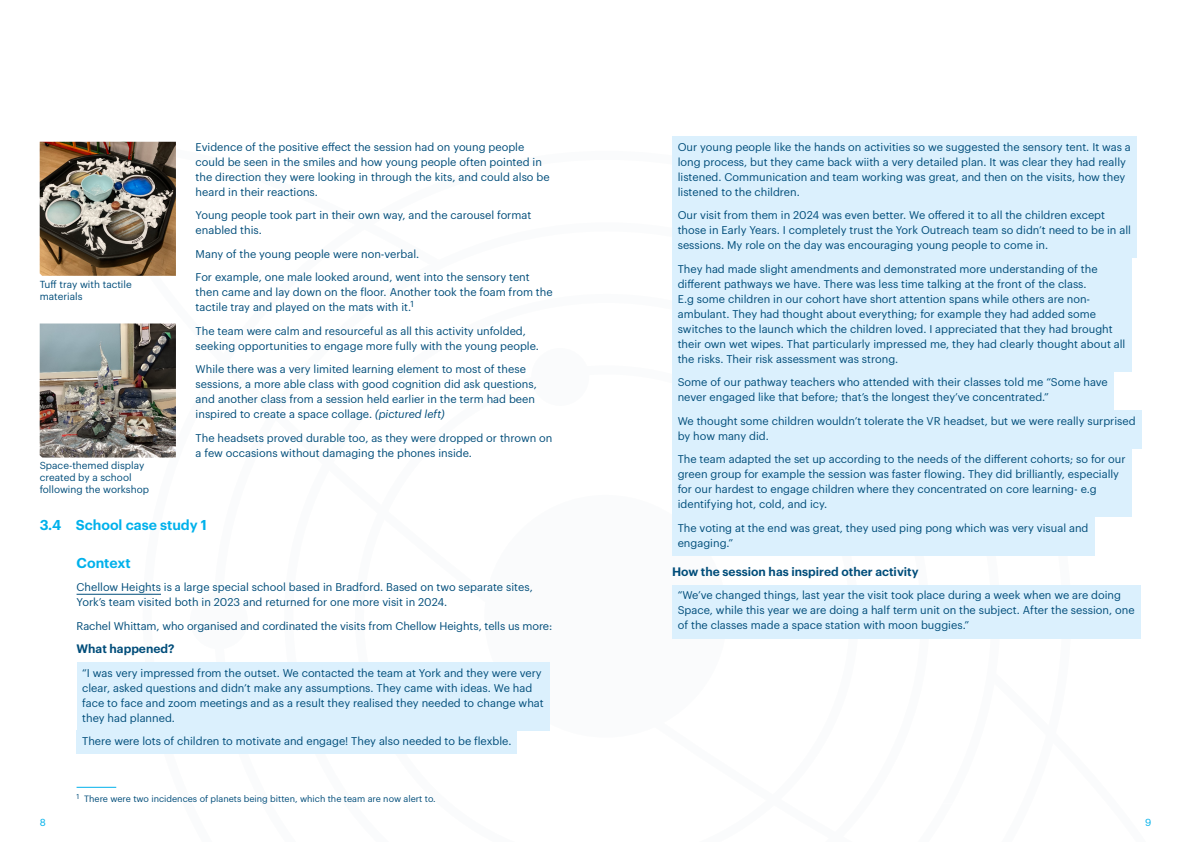
<style>
.page{position:relative;width:1191px;height:842px;background:#fff}
.page>*{position:absolute;margin:0;border:0;box-sizing:border-box;transform-origin:0 0}
.sub_number_title{font:600 14px "Graphik";color:#00b1eb}
.sub_title{font:600 14px "Graphik";color:#00b1eb}
.sub_sub_title{font:600 12px "Graphik";color:#004d7a}
.Text{font:600 12px "Graphik";color:#004d7a}
.Responses{font:11px/15px "Graphik";color:#004d7a}
.Text_with_pics{font:11px/15px "Graphik";color:#004d7a}
.Text-2{font:11px/15px "Graphik";color:#004d7a}
.Text_with_pics-2{font:10px/12px "Graphik";color:#004d7a}
.Text-3{font:10px "Graphik";color:#00b1eb}
.footnote{font:9px "Graphik";color:#004d7a}
.s1{font-style:italic}
</style>
<div class="page">
<div style="left:672px;top:136px;width:464px;height:69px;background:#dbf0fd"></div>
<div style="left:672px;top:205px;width:464px;height:53px;background:#dbf0fd"></div>
<div style="left:672px;top:258px;width:459px;height:114px;background:#dbf0fd"></div>
<div style="left:672px;top:372px;width:441px;height:38px;background:#dbf0fd"></div>
<div style="left:672px;top:410px;width:469px;height:39px;background:#dbf0fd"></div>
<div style="left:672px;top:449px;width:459px;height:68px;background:#dbf0fd"></div>
<div style="left:672px;top:517px;width:422px;height:39px;background:#dbf0fd"></div>
<div style="left:672px;top:585px;width:468px;height:53px;background:#dbf0fd"></div>
<hr style="left:77px;top:594px;width:84px;height:1px;background:#004d7a">
<div style="left:77px;top:662px;width:472px;height:69px;background:#dbf0fd"></div>
<div style="left:77px;top:731px;width:440px;height:23px;background:#dbf0fd"></div>
<hr style="left:77px;top:787px;width:39px;height:1px;background:#00b1eb">
<img style="left:40px;top:323px;width:136px;height:135px">
<img style="left:40px;top:142px;width:136px;height:134px">
<p class="Text_with_pics-2" style="left:40px;top:278px;width:94px">Tuff tray with tactile materials</p>
<p class="Text_with_pics-2" style="left:40px;top:459px;width:111px">Space-themed display created by a school following the workshop</p>
<p class="Text_with_pics" style="left:196px;top:138px;width:355px">Evidence of the positive effect the session had on young people could be seen in the smiles and how young people often pointed in the direction they were looking in through the kits, and could also be heard in their reactions.</p>
<p class="Text_with_pics" style="left:196px;top:207px;width:337px">Young people took part in their own way, and the carousel format enabled this.</p>
<p class="Text_with_pics" style="left:196px;top:245px;width:225px">Many of the young people were non-verbal.</p>
<p class="Text_with_pics" style="left:196px;top:269px;width:358px">For example, one male looked around, went into the sensory tent then came and lay down on the floor. Another took the foam from the tactile tray and played on the mats with it.<sup>1</sup></p>
<p class="Text_with_pics" style="left:196px;top:322px;width:345px">The team were calm and resourceful as all this activity unfolded, seeking opportunities to engage more fully with the young people.</p>
<p class="Text_with_pics" style="left:196px;top:361px;width:343px">While there was a very limited learning element to most of these sessions, a more able class with good cognition did ask questions, and another class from a session held earlier in the term had been inspired to create a space collage. <span class="s1">(pictured left)</span></p>
<p class="Text_with_pics" style="left:196px;top:429px;width:358px">The headsets proved durable too, as they were dropped or thrown on a few occasions without damaging the phones inside.</p>
<p class="sub_number_title" style="left:40px;top:514px;width:169px">3.4 School case study 1</p>
<p class="sub_title" style="left:77px;top:552px;width:56px">Context</p>
<p class="Text-2" style="left:77px;top:579px;width:458px">Chellow Heights is a large special school based in Bradford. Based on two separate sites,<br>York’s team visited both in 2023 and returned for one more visit in 2024.</p>
<p class="Text-2" style="left:77px;top:617px;width:477px">Rachel Whittam, who organised and cordinated the visits from Chellow Heights, tells us more:</p>
<p class="Text" style="left:77px;top:640px;width:99px">What happened?</p>
<p class="Responses" style="left:82px;top:664px;width:463px">“I was very impressed from the outset. We contacted the team at York and they were very clear, asked questions and didn’t make any assumptions. They came with ideas. We had face to face and zoom meetings and as a result they realised they needed to change what they had planned.</p>
<p class="Responses" style="left:82px;top:733px;width:431px">There were lots of children to motivate and engage! They also needed to be flexble.</p>
<p class="footnote" style="left:77px;top:792px;width:361px"><sup>1</sup> There were two incidences of planets being bitten, which the team are now alert to.</p>
<p class="Responses" style="left:677px;top:138px;width:455px">Our young people like the hands on activities so we suggested the sensory tent. It was a long process, but they came back wiith a very detailed plan. It was clear they had really listened. Communication and team working was great, and then on the visits, how they listened to the children.</p>
<p class="Responses" style="left:677px;top:207px;width:455px">Our visit from them in 2024 was even better. We offered it to all the children except those in Early Years. I completely trust the York Outreach team so didn’t need to be in all sessions. My role on the day was encouraging young people to come in.</p>
<p class="Responses" style="left:677px;top:260px;width:449px">They had made slight amendments and demonstrated more understanding of the different pathways we have. There was less time talking at the front of the class.<br>E.g some children in our cohort have short attention spans while others are non&shy;ambulant. They had thought about everything; for example they had added some switches to the launch which the children loved. I appreciated that they had brought their own wet wipes. That particularly impressed me, they had clearly thought about all the risks. Their risk assessment was strong.</p>
<p class="Responses" style="left:677px;top:374px;width:431px">Some of our pathway teachers who attended with their classes told me “Some have never engaged like that before; that’s the longest they’ve concentrated.”</p>
<p class="Responses" style="left:677px;top:412px;width:459px">We thought some children wouldn’t tolerate the VR headset, but we were really surprised by how many did.</p>
<p class="Responses" style="left:677px;top:451px;width:449px">The team adapted the set up according to the needs of the different cohorts; so for our green group for example the session was faster flowing. They did brilliantly, especially for our hardest to engage children where they concentrated on core learning- e.g identifying hot, cold, and icy.</p>
<p class="Responses" style="left:677px;top:519px;width:412px">The voting at the end was great, they used ping pong which was very visual and engaging.”</p>
<p class="sub_sub_title" style="left:672px;top:562px;width:248px">How the session has inspired other activity</p>
<p class="Responses" style="left:677px;top:587px;width:458px">“We’ve changed things, last year the visit took place during a week when we are doing<br>Space, while this year we are doing a half term unit on the subject. After the session, one of the classes made a space station with moon buggies.”</p>
<p class="Text-3" style="left:40px;top:815px;width:8px">8</p>
<p class="Text-3" style="left:1145px;top:815px;width:8px">9</p>
</div>
